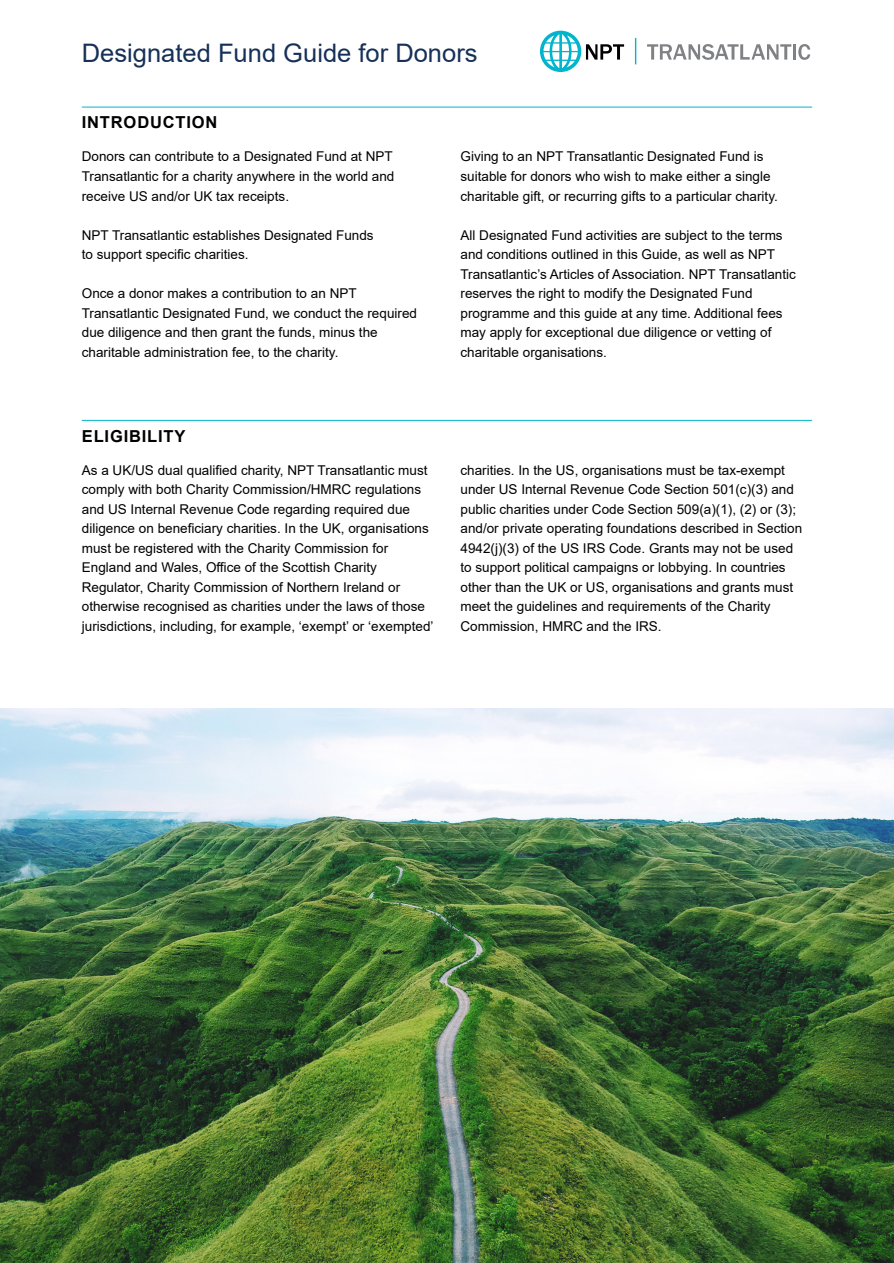
<style>
.page{position:relative;width:894px;height:1263px;background:#fff}
.page>*{position:absolute;margin:0;border:0;box-sizing:border-box;transform-origin:0 0}
.t1{font:25.5px "Arial";color:#163057}
.TOC_Header{font:700 16.5px "Arial";letter-spacing:.05em;color:#000}
.Text_-_first_paragraph{font:13.5px/19.5px "Arial";color:#000}
</style>
<div class="page">
<hr style="left:634px;top:38px;width:2px;height:26px;background:#00b5cc">
<svg style="left:540px;top:31px;width:84px;height:41px"></svg>
<svg style="left:647px;top:44px;width:144px;height:16px"></svg>
<hr style="left:792px;top:44px;width:3px;height:16px;background:#808184">
<svg style="left:798px;top:44px;width:12px;height:16px"></svg>
<hr style="left:82px;top:107px;width:729px;height:1px;background:#00b5cc">
<hr style="left:82px;top:420px;width:729px;height:1px;background:#00b5cc">
<img style="left:0;top:709px;width:893px;height:554px">
<p class="t1" style="left:82px;top:35px;width:397px">Designated Fund Guide for Donors</p>
<p class="TOC_Header" style="left:82px;top:111px;width:137px">INTRODUCTION</p>
<p class="Text_-_first_paragraph" style="left:82px;top:147px;width:314px">Donors can contribute to a Designated Fund at NPT<br>Transatlantic for a charity anywhere in the world and receive US and/or UK tax receipts.</p>
<p class="Text_-_first_paragraph" style="left:82px;top:225px;width:293px">NPT Transatlantic establishes Designated Funds to support specific charities.</p>
<p class="Text_-_first_paragraph" style="left:82px;top:283px;width:336px">Once a donor makes a contribution to an NPT Transatlantic Designated Fund, we conduct the required due diligence and then grant the funds, minus the charitable administration fee, to the charity.</p>
<p class="Text_-_first_paragraph" style="left:460px;top:147px;width:319px">Giving to an NPT Transatlantic Designated Fund is suitable for donors who wish to make either a single charitable gift, or recurring gifts to a particular charity.</p>
<p class="Text_-_first_paragraph" style="left:460px;top:225px;width:337px">All Designated Fund activities are subject to the terms and conditions outlined in this Guide, as well as NPT Transatlantic’s Articles of Association. NPT Transatlantic reserves the right to modify the Designated Fund programme and this guide at any time. Additional fees may apply for exceptional due diligence or vetting of charitable organisations.</p>
<p class="TOC_Header" style="left:82px;top:424px;width:105px">ELIGIBILITY</p>
<p class="Text_-_first_paragraph" style="left:82px;top:460px;width:353px">As a UK/US dual qualified charity, NPT Transatlantic must comply with both Charity Commission/HMRC regulations and US Internal Revenue Code regarding required due diligence on beneficiary charities. In the UK, organisations must be registered with the Charity Commission for England and Wales, Office of the Scottish Charity Regulator, Charity Commission of Northern Ireland or otherwise recognised as charities under the laws of those jurisdictions, including, for example, ‘exempt’ or ‘exempted’</p>
<p class="Text_-_first_paragraph" style="left:460px;top:460px;width:343px">charities. In the US, organisations must be tax-exempt under US Internal Revenue Code Section 501(c)(3) and public charities under Code Section 509(a)(1), (2) or (3); and/or private operating foundations described in Section 4942(j)(3) of the US IRS Code. Grants may not be used to support political campaigns or lobbying. In countries other than the UK or US, organisations and grants must meet the guidelines and requirements of the Charity Commission, HMRC and the IRS.</p>
</div>
